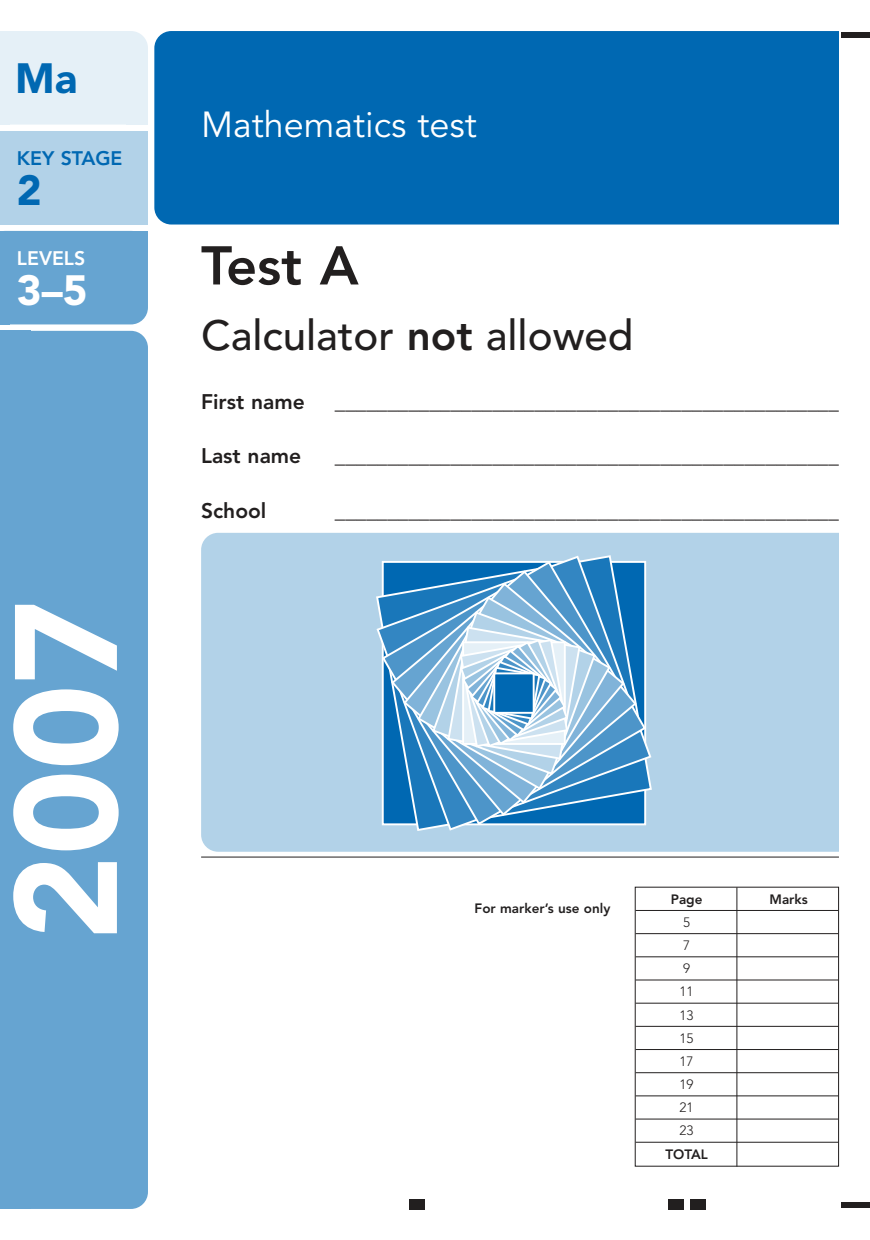
<style>
.page{position:relative;width:870px;height:1240px;background:#fff}
.page>*{position:absolute;margin:0;border:0;box-sizing:border-box;transform-origin:0 0}
.t1{font:900 144px "Avenir";color:#fff}
.t2{font:800 54px "Avenir";color:#221f1f}
.t3{font:500 42px "Avenir";color:#221f1f}
.t4{font:900 42px "Avenir";color:#fff}
.t5{font:900 42px "Avenir";color:#0068b2}
.t6{font:36px "Avenir";color:#fff}
.t7{font:800 21px "Avenir";color:#221f1f}
.t8{font:500 21px "Avenir";color:#221f1f}
.t9{font:800 19.5px "Avenir";color:#0068b2}
.t10{font:800 19.5px "Avenir";color:#fff}
.t11{font:800 13.5px "Avenir";color:#221f1f}
.t12{font:300 13.5px/23.1px "Avenir";color:#221f1f}
.s1{font-weight:800}
</style>
<div class="page">
<div style="left:201px;top:533px;width:659px;height:319px;background:#b2d2e8;border-radius:17px"></div>
<svg style="left:376px;top:555px;width:276px;height:276px"></svg>
<svg style="left:381px;top:560px;width:266px;height:266px;background:#4f97ca"></svg>
<svg style="left:390px;top:569px;width:248px;height:248px;background:#2c82bf"></svg>
<svg style="left:402px;top:581px;width:224px;height:224px;background:#4993c8"></svg>
<svg style="left:416px;top:595px;width:196px;height:196px;background:#96c1df"></svg>
<div style="left:494px;top:673px;width:40px;height:40px;background:#0068b2"></div>
<div style="left:493px;top:672px;width:42px;height:42px;border:2px solid #fff"></div>
<div style="left:154px;top:31px;width:706px;height:194px;background:#0068b2;border-radius:17px"></div>
<div style="left:839px;top:0;width:31px;height:1240px;background:#fff"></div>
<div style="left:0;top:31px;width:148px;height:94px;background:#e5f0f7"></div>
<div style="left:0;top:31px;width:10px;height:21px;background:#e5f0f7"></div>
<div style="left:0;top:103px;width:10px;height:22px;background:#e5f0f7"></div>
<div style="left:127px;top:103px;width:21px;height:22px;background:#e5f0f7"></div>
<div style="left:0;top:231px;width:148px;height:93px;background:#66a4d1"></div>
<div style="left:0;top:303px;width:10px;height:21px;background:#66a4d1"></div>
<div style="left:0;top:231px;width:10px;height:21px;background:#66a4d1"></div>
<div style="left:127px;top:231px;width:21px;height:21px;background:#66a4d1"></div>
<div style="left:0;top:131px;width:148px;height:94px;background:#b2d2e8"></div>
<div style="left:31px;top:331px;width:117px;height:878px;background:#66a4d1"></div>
<div style="left:0;top:331px;width:31px;height:878px;background:#66a4d1"></div>
<hr style="left:636px;top:910px;width:202px;height:1px;background:#221f1f">
<hr style="left:636px;top:933px;width:202px;height:1px;background:#221f1f">
<hr style="left:636px;top:956px;width:202px;height:1px;background:#221f1f">
<hr style="left:636px;top:980px;width:202px;height:1px;background:#221f1f">
<hr style="left:636px;top:1003px;width:202px;height:1px;background:#221f1f">
<hr style="left:636px;top:1026px;width:202px;height:1px;background:#221f1f">
<hr style="left:636px;top:1049px;width:202px;height:1px;background:#221f1f">
<hr style="left:636px;top:1072px;width:202px;height:1px;background:#221f1f">
<hr style="left:636px;top:1095px;width:202px;height:1px;background:#221f1f">
<hr style="left:636px;top:1119px;width:202px;height:1px;background:#221f1f">
<hr style="left:636px;top:1142px;width:202px;height:1px;background:#221f1f">
<div style="left:635px;top:887px;width:204px;height:279px;border:1px solid #221f1f"></div>
<hr style="left:736px;top:887px;width:1px;height:279px;background:#221f1f">
<hr style="left:201px;top:857px;width:638px;height:1px;background:#221f1f">
<div style="left:841px;top:33px;width:29px;height:5px;background:#221f1f"></div>
<div style="left:841px;top:1202px;width:29px;height:5px;background:#221f1f"></div>
<div style="left:690px;top:1199px;width:15px;height:10px;background:#221f1f"></div>
<div style="left:668px;top:1199px;width:16px;height:10px;background:#221f1f"></div>
<div style="left:409px;top:1199px;width:15px;height:10px;background:#221f1f"></div>
<h3 class="t5" style="left:15px;top:54px;width:64px">Ma</h3>
<p class="t9" style="left:17px;top:150px;width:107px">KEY STAGE</p>
<h3 class="t5" style="left:17px;top:166px;width:26px">2</h3>
<p class="t10" style="left:17px;top:250px;width:70px">LEVELS</p>
<h3 class="t4" style="left:17px;top:266px;width:72px">3–5</h3>
<h1 class="t1" style="left:-17px;top:940px;width:342px;rotate:-90deg">2007</h1>
<h3 class="t6" style="left:201px;top:103px;width:277px">Mathematics test</h3>
<h2 class="t2" style="left:201px;top:243px;width:159px">Test A</h2>
<h3 class="t3" style="left:201px;top:319px;width:434px">Calculator <span class="s1">not</span> allowed</h3>
<p class="t7" style="left:201px;top:393px;width:105px">First name</p>
<p class="t7" style="left:201px;top:447px;width:102px">Last name</p>
<p class="t7" style="left:201px;top:501px;width:67px">School</p>
<p class="t7" style="left:335px;top:393px;width:505px">________________________________________________</p>
<p class="t7" style="left:335px;top:447px;width:505px">________________________________________________</p>
<p class="t8" style="left:335px;top:502px;width:505px">________________________________________________</p>
<p class="t11" style="left:475px;top:902px;width:137px">For marker’s use only</p>
<p class="t11" style="left:671px;top:893px;width:33px">Page</p>
<p class="t11" style="left:770px;top:893px;width:40px">Marks</p>
<p class="t12" style="left:680px;top:912px;width:16px">5<br>7<br>9<br>11<br>13<br>15<br>17<br>19<br>21<br>23</p>
<p class="t11" style="left:665px;top:1148px;width:44px">TOTAL</p>
</div>
